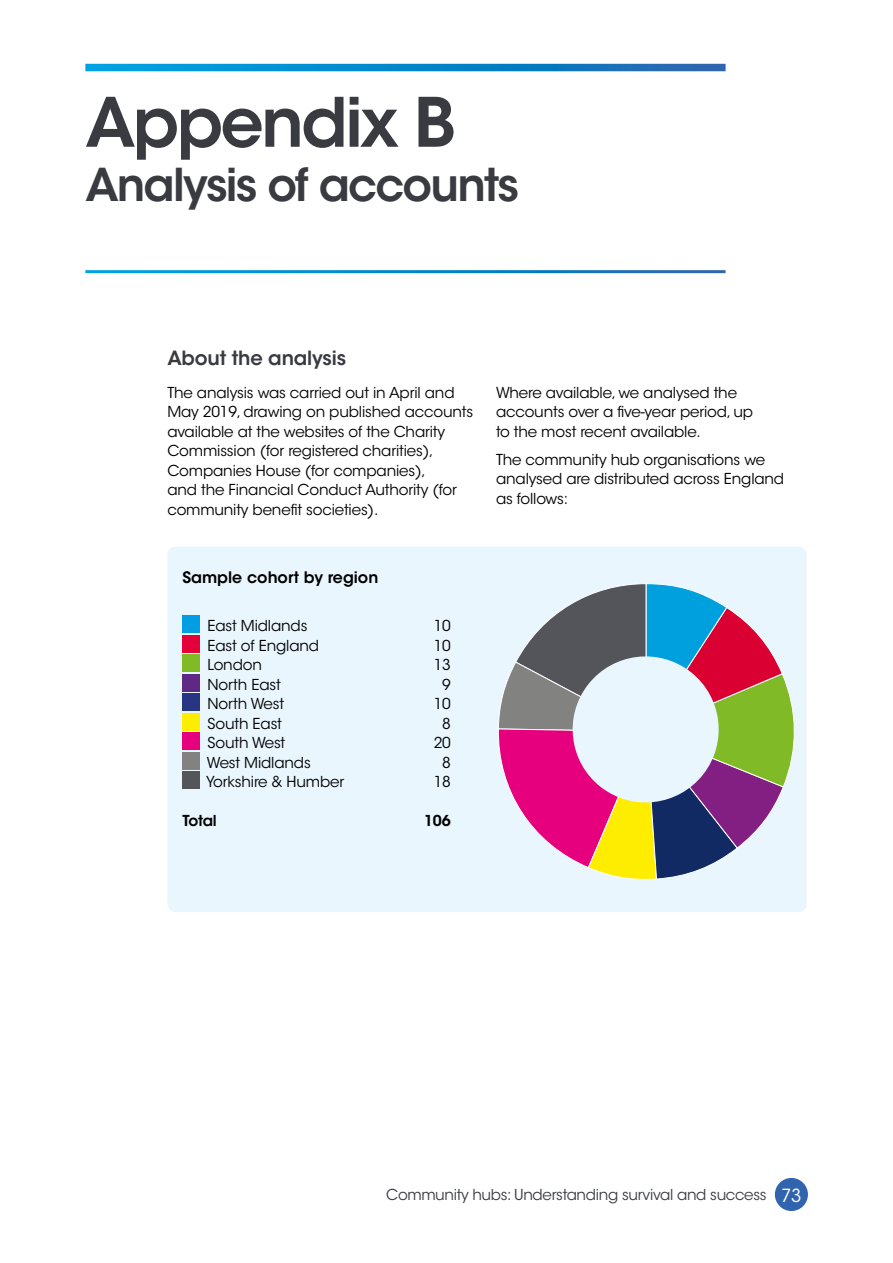
<style>
.page{position:relative;width:893px;height:1263px;background:#fff}
.page>*{position:absolute;margin:0;border:0;box-sizing:border-box;transform-origin:0 0}
.t1{font:600 67.5px "ITC Avant Garde Std";letter-spacing:-.04em;color:#393b41}
.t2{font:600 45px "ITC Avant Garde Std";letter-spacing:-.04em;color:#393b41}
.t3{font:600 19.5px "ITC Avant Garde Std";letter-spacing:-.01em;color:#393b41}
.t4{font:600 15.75px "ITC Avant Garde Std";color:#000}
.t5{font:15px/19.5px "ITC Avant Garde Std";letter-spacing:-.01em;color:#000}
.t6{font:15px "ITC Avant Garde Std";letter-spacing:-.02em;color:#393b41}
.t7{font:600 15px "ITC Avant Garde Std";letter-spacing:-.01em;color:#000}
.s1{font-size:18px;color:#fff}
</style>
<div class="page">
<div style="left:775px;top:1178px;width:33px;height:33px;background:#3164ae;border-radius:50%"></div>
<div style="left:167px;top:546px;width:640px;height:366px;background:#eaf6fe;border-radius:9px"></div>
<svg style="left:85px;top:64px;width:641px;height:7px;background:#0885c9"></svg>
<svg style="left:498px;top:583px;width:297px;height:297px"></svg>
<div style="left:182px;top:616px;width:17px;height:17px;background:#009fe3"></div>
<div style="left:182px;top:635px;width:17px;height:17px;background:#e4003b"></div>
<div style="left:182px;top:655px;width:17px;height:17px;background:#80ba27"></div>
<div style="left:182px;top:674px;width:17px;height:17px;background:#602885"></div>
<div style="left:182px;top:694px;width:17px;height:17px;background:#283583"></div>
<div style="left:182px;top:713px;width:17px;height:17px;background:#ffed00"></div>
<div style="left:182px;top:733px;width:17px;height:17px;background:#e6007d"></div>
<div style="left:182px;top:752px;width:17px;height:17px;background:#828281"></div>
<div style="left:182px;top:772px;width:17px;height:17px;background:#54555a"></div>
<h1 class="t1" style="left:85px;top:79px;width:372px">Appendix B</h1>
<h2 class="t2" style="left:85px;top:156px;width:435px">Analysis of accounts</h2>
<h3 class="t3" style="left:167px;top:346px;width:180px">About the analysis</h3>
<p class="t5" style="left:167px;top:382px;width:307px">The analysis was carried out in April and May 2019, drawing on published accounts available at the websites of the Charity Commission (for registered charities), Companies House (for companies),<br>and the Financial Conduct Authority (for community benefit societies).</p>
<p class="t5" style="left:496px;top:382px;width:259px">Where available, we analysed the accounts over a five-year period, up to the most recent available.</p>
<p class="t5" style="left:496px;top:450px;width:290px">The community hub organisations we analysed are distributed across England as follows:</p>
<p class="t4" style="left:182px;top:567px;width:197px">Sample cohort by region</p>
<p class="t5" style="left:208px;top:616px;width:101px">East Midlands</p>
<p class="t5" style="left:434px;top:616px;width:19px">10</p>
<p class="t5" style="left:208px;top:636px;width:113px">East of England</p>
<p class="t5" style="left:434px;top:636px;width:19px">10</p>
<p class="t5" style="left:208px;top:655px;width:56px">London</p>
<p class="t5" style="left:434px;top:655px;width:19px">13</p>
<p class="t5" style="left:208px;top:675px;width:75px">North East</p>
<p class="t5" style="left:442px;top:675px;width:10px">9</p>
<p class="t5" style="left:208px;top:694px;width:78px">North West</p>
<p class="t5" style="left:434px;top:694px;width:19px">10</p>
<p class="t5" style="left:208px;top:714px;width:76px">South East</p>
<p class="t5" style="left:442px;top:714px;width:10px">8</p>
<p class="t5" style="left:208px;top:733px;width:79px">South West</p>
<p class="t5" style="left:434px;top:733px;width:19px">20</p>
<p class="t5" style="left:207px;top:753px;width:105px">West Midlands</p>
<p class="t5" style="left:442px;top:753px;width:10px">8</p>
<p class="t5" style="left:206px;top:772px;width:140px">Yorkshire &amp; Humber</p>
<p class="t5" style="left:434px;top:772px;width:19px">18</p>
<p class="t7" style="left:182px;top:811px;width:36px">Total</p>
<p class="t7" style="left:424px;top:811px;width:28px">106</p>
<p class="t6" style="left:386px;top:1185px;width:417px">Community hubs: Understanding survival and success <span class="s1">73</span></p>
</div>
